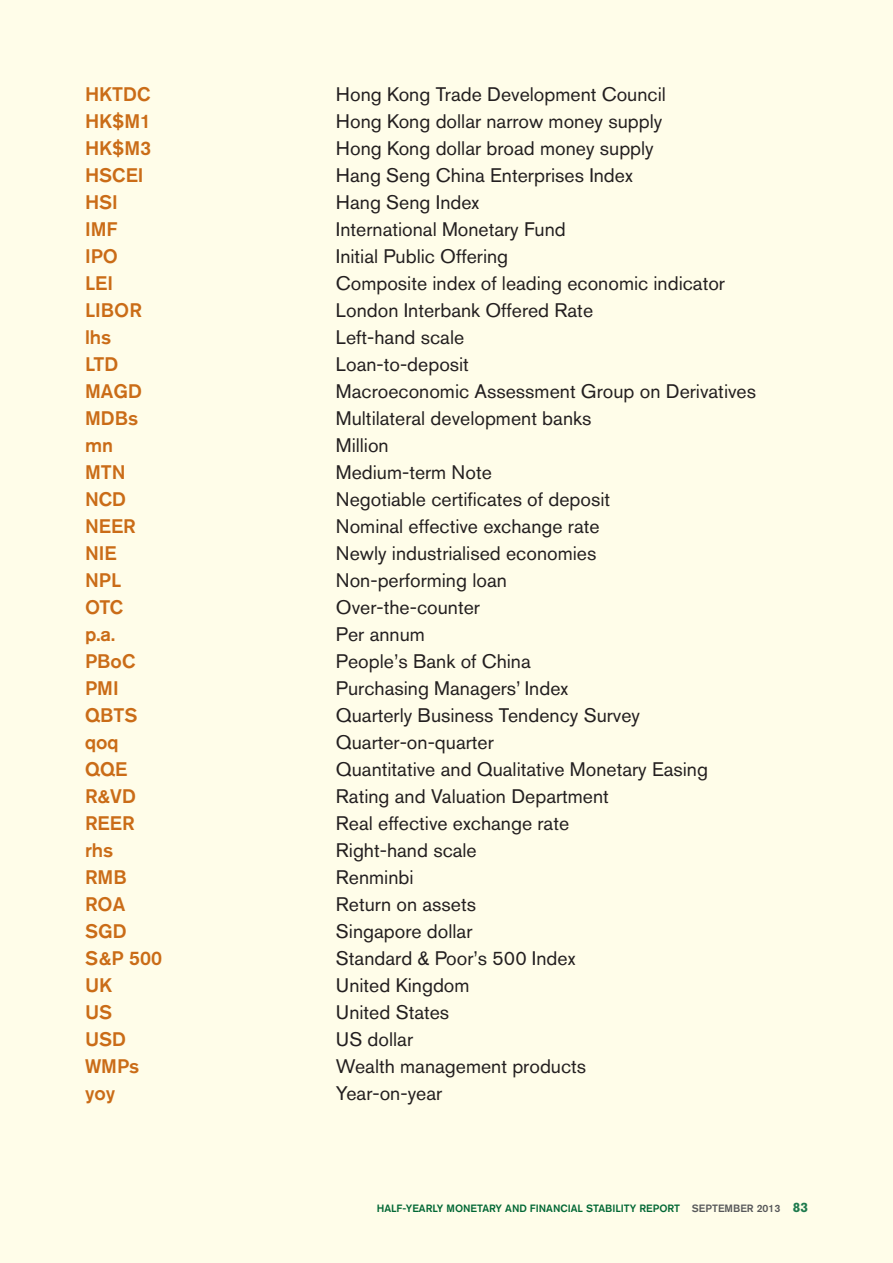
<style>
.page{position:relative;width:893px;height:1263px;background:#fffde9}
.page>*{position:absolute;margin:0;border:0;box-sizing:border-box;transform-origin:0 0}
.t1{font:19.5px "Akzidenz Grotesk BQ";color:#231f20}
.t2{font:500 19.5px "Akzidenz Grotesk BQ";color:#ca6c17}
.t3{font:500 10.5px "Akzidenz Grotesk BQ";color:#006734}
.s1{color:#57585a}
.s2{font-weight:700;font-size:13.5px;color:#1e7a4d}
</style>
<div class="page">
<p class="t2" style="left:85px;top:82px;width:41px">HKTDC</p>
<p class="t1" style="left:336px;top:82px;width:331px">Hong Kong Trade Development Council</p>
<p class="t2" style="left:85px;top:109px;width:68px">HK$M1</p>
<p class="t1" style="left:336px;top:109px;width:328px">Hong Kong dollar narrow money supply</p>
<p class="t2" style="left:85px;top:136px;width:68px">HK$M3</p>
<p class="t1" style="left:336px;top:136px;width:319px">Hong Kong dollar broad money supply</p>
<p class="t2" style="left:85px;top:163px;width:38px">HSCEI</p>
<p class="t1" style="left:336px;top:163px;width:298px">Hang Seng China Enterprises Index</p>
<p class="t2" style="left:85px;top:190px;width:31px">HSI</p>
<p class="t1" style="left:336px;top:190px;width:145px">Hang Seng Index</p>
<p class="t2" style="left:85px;top:217px;width:32px">IMF</p>
<p class="t1" style="left:336px;top:217px;width:231px">International Monetary Fund</p>
<p class="t2" style="left:85px;top:244px;width:12px">IPO</p>
<p class="t1" style="left:336px;top:244px;width:174px">Initial Public Offering</p>
<p class="t2" style="left:85px;top:271px;width:10px">LEI</p>
<p class="t1" style="left:336px;top:271px;width:391px">Composite index of leading economic indicator</p>
<p class="t2" style="left:85px;top:298px;width:12px">LIBOR</p>
<p class="t1" style="left:336px;top:298px;width:259px">London Interbank Offered Rate</p>
<p class="t2" style="left:85px;top:325px;width:28px">LHS</p>
<p class="t1" style="left:336px;top:325px;width:130px">Left-hand scale</p>
<p class="t2" style="left:85px;top:352px;width:12px">LTD</p>
<p class="t1" style="left:336px;top:352px;width:135px">Loan-to-deposit</p>
<p class="t2" style="left:85px;top:379px;width:56px">MAGD</p>
<p class="t1" style="left:336px;top:379px;width:422px">Macroeconomic Assessment Group on Derivatives</p>
<p class="t2" style="left:85px;top:406px;width:55px">MDBS</p>
<p class="t1" style="left:336px;top:406px;width:257px">Multilateral development banks</p>
<p class="t2" style="left:85px;top:433px;width:30px">MN</p>
<p class="t1" style="left:336px;top:433px;width:54px">Million</p>
<p class="t2" style="left:85px;top:460px;width:29px">MTN</p>
<p class="t1" style="left:336px;top:460px;width:157px">Medium-term Note</p>
<p class="t2" style="left:85px;top:487px;width:14px">NCD</p>
<p class="t1" style="left:336px;top:487px;width:276px">Negotiable certificates of deposit</p>
<p class="t2" style="left:85px;top:514px;width:14px">NEER</p>
<p class="t1" style="left:336px;top:514px;width:265px">Nominal effective exchange rate</p>
<p class="t2" style="left:85px;top:541px;width:11px">NIE</p>
<p class="t1" style="left:336px;top:541px;width:262px">Newly industrialised economies</p>
<p class="t2" style="left:85px;top:568px;width:13px">NPL</p>
<p class="t1" style="left:336px;top:568px;width:172px">Non-performing loan</p>
<p class="t2" style="left:85px;top:595px;width:14px">OTC</p>
<p class="t1" style="left:336px;top:595px;width:146px">Over-the-counter</p>
<p class="t2" style="left:85px;top:622px;width:32px">P.A.</p>
<p class="t1" style="left:336px;top:622px;width:90px">Per annum</p>
<p class="t2" style="left:85px;top:649px;width:51px">PBOC</p>
<p class="t1" style="left:336px;top:649px;width:196px">People’s Bank of China</p>
<p class="t2" style="left:85px;top:676px;width:32px">PMI</p>
<p class="t1" style="left:336px;top:676px;width:234px">Purchasing Managers’ Index</p>
<p class="t2" style="left:85px;top:703px;width:54px">QBTS</p>
<p class="t1" style="left:336px;top:703px;width:306px">Quarterly Business Tendency Survey</p>
<p class="t2" style="left:85px;top:730px;width:35px">QOQ</p>
<p class="t1" style="left:336px;top:730px;width:159px">Quarter-on-quarter</p>
<p class="t2" style="left:85px;top:757px;width:42px">QQE</p>
<p class="t1" style="left:336px;top:758px;width:374px">Quantitative and Qualitative Monetary Easing</p>
<p class="t2" style="left:85px;top:784px;width:50px">R&amp;VD</p>
<p class="t1" style="left:336px;top:785px;width:274px">Rating and Valuation Department</p>
<p class="t2" style="left:85px;top:811px;width:13px">REER</p>
<p class="t1" style="left:336px;top:812px;width:235px">Real effective exchange rate</p>
<p class="t2" style="left:85px;top:838px;width:30px">RHS</p>
<p class="t1" style="left:336px;top:839px;width:142px">Right-hand scale</p>
<p class="t2" style="left:85px;top:865px;width:41px">RMB</p>
<p class="t1" style="left:336px;top:866px;width:79px">Renminbi</p>
<p class="t2" style="left:85px;top:892px;width:14px">ROA</p>
<p class="t1" style="left:336px;top:893px;width:142px">Return on assets</p>
<p class="t2" style="left:85px;top:919px;width:41px">SGD</p>
<p class="t1" style="left:336px;top:920px;width:138px">Singapore dollar</p>
<p class="t2" style="left:85px;top:946px;width:78px">S&amp;P 500</p>
<p class="t1" style="left:336px;top:947px;width:241px">Standard &amp; Poor’s 500 Index</p>
<p class="t2" style="left:85px;top:973px;width:29px">UK</p>
<p class="t1" style="left:336px;top:974px;width:135px">United Kingdom</p>
<p class="t2" style="left:85px;top:1000px;width:29px">US</p>
<p class="t1" style="left:336px;top:1001px;width:115px">United States</p>
<p class="t2" style="left:85px;top:1027px;width:40px">USD</p>
<p class="t1" style="left:336px;top:1028px;width:79px">US dollar</p>
<p class="t2" style="left:85px;top:1054px;width:56px">WMPS</p>
<p class="t1" style="left:336px;top:1055px;width:252px">Wealth management products</p>
<p class="t2" style="left:85px;top:1081px;width:32px">YOY</p>
<p class="t1" style="left:336px;top:1082px;width:108px">Year-on-year</p>
<p class="t3" style="left:377px;top:1202px;width:433px">HALF-YEARLY MONETARY AND FINANCIAL STABILITY REPORT <span class="s1">SEPTEMBER 2013</span> <span class="s2">83</span></p>
</div>
